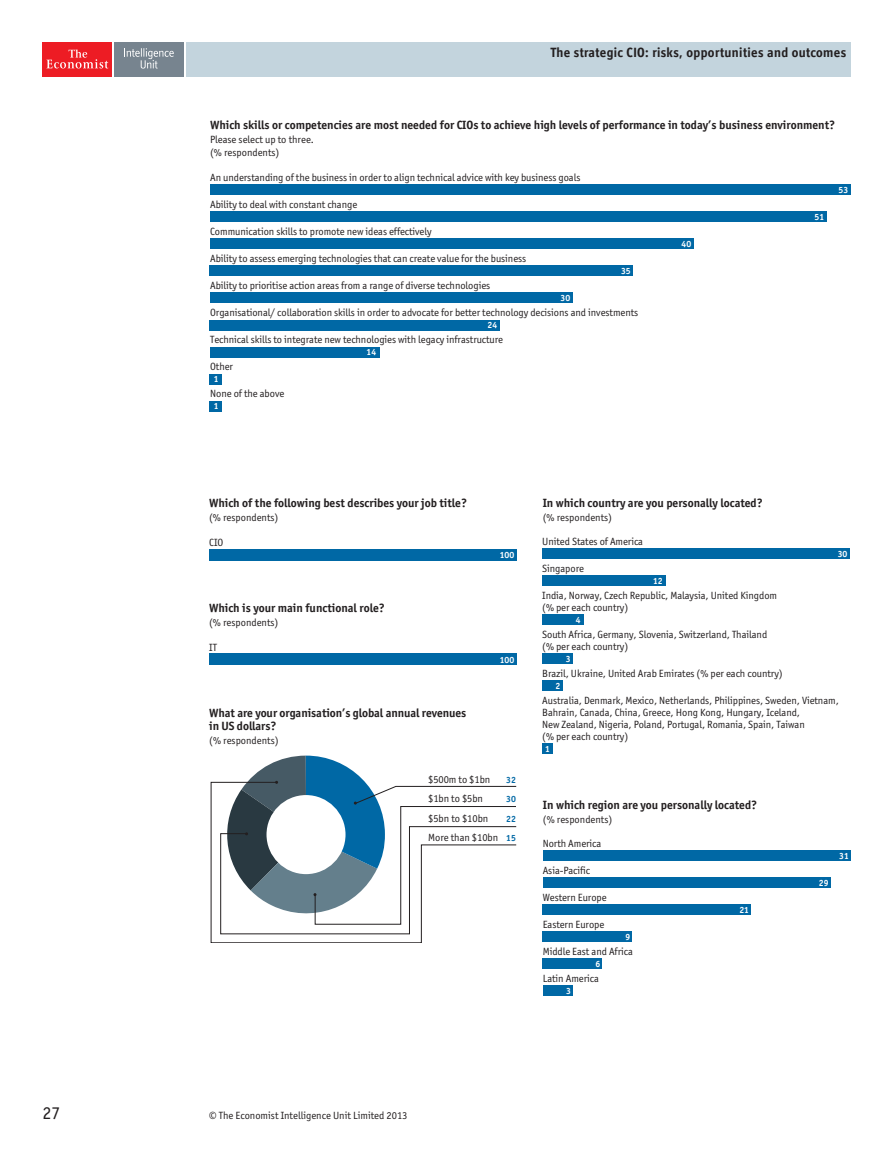
<style>
.page{position:relative;width:893px;height:1149px;background:#fff}
.page>*{position:absolute;margin:0;border:0;box-sizing:border-box;transform-origin:0 0}
.t1{font:18px "Officina San ITC";color:#231f20}
.t2{font:700 13.5px "Officina Display";letter-spacing:.03em;color:#231f20}
.t3{font:700 12px/13.5px "Officina San ITC";color:#231f20}
.t4{font:10.5px/12px "Officina San ITC";letter-spacing:-.005em;color:#231f20}
.t5{font:700 9px "Officina San ITC";color:#fff}
.t6{font:700 9px/19.5px "Officina San ITC";letter-spacing:-.005em;color:#0068a5;text-align:justify}
</style>
<div class="page">
<div style="left:43px;top:43px;width:69px;height:34px;background:#ed1c24"></div>
<svg style="left:46px;top:49px;width:62px;height:19px"></svg>
<div style="left:114px;top:43px;width:70px;height:34px;background:#77848f"></div>
<svg style="left:124px;top:48px;width:50px;height:21px"></svg>
<div style="left:186px;top:43px;width:664px;height:34px;background:#c3d4dd"></div>
<div style="left:210px;top:184px;width:641px;height:11px;background:#0068a5"></div>
<div style="left:210px;top:211px;width:617px;height:11px;background:#0068a5"></div>
<div style="left:210px;top:238px;width:484px;height:11px;background:#0068a5"></div>
<div style="left:210px;top:265px;width:423px;height:11px;background:#0068a5"></div>
<div style="left:210px;top:292px;width:363px;height:11px;background:#0068a5"></div>
<div style="left:210px;top:319px;width:290px;height:11px;background:#0068a5"></div>
<div style="left:210px;top:346px;width:169px;height:11px;background:#0068a5"></div>
<div style="left:210px;top:373px;width:12px;height:11px;background:#0068a5"></div>
<div style="left:210px;top:400px;width:12px;height:11px;background:#0068a5"></div>
<div style="left:209px;top:548px;width:308px;height:12px;background:#0068a5"></div>
<div style="left:209px;top:653px;width:308px;height:12px;background:#0068a5"></div>
<svg style="left:248px;top:755px;width:116px;height:26px"></svg>
<svg style="left:211px;top:781px;width:305px;height:161px"></svg>
<div style="left:542px;top:547px;width:308px;height:11px;background:#0068a5"></div>
<div style="left:542px;top:575px;width:123px;height:10px;background:#0068a5"></div>
<div style="left:542px;top:614px;width:41px;height:11px;background:#0068a5"></div>
<div style="left:542px;top:653px;width:31px;height:10px;background:#0068a5"></div>
<div style="left:542px;top:680px;width:21px;height:10px;background:#0068a5"></div>
<div style="left:542px;top:743px;width:10px;height:11px;background:#0068a5"></div>
<div style="left:543px;top:849px;width:307px;height:11px;background:#0068a5"></div>
<div style="left:543px;top:876px;width:287px;height:11px;background:#0068a5"></div>
<div style="left:543px;top:903px;width:208px;height:11px;background:#0068a5"></div>
<div style="left:543px;top:930px;width:89px;height:11px;background:#0068a5"></div>
<div style="left:543px;top:957px;width:59px;height:11px;background:#0068a5"></div>
<div style="left:543px;top:985px;width:29px;height:10px;background:#0068a5"></div>
<p class="t2" style="left:550px;top:46px;width:297px">The strategic CIO: risks, opportunities and outcomes</p>
<p class="t3" style="left:210px;top:119px;width:627px">Which skills or competencies are most needed for CIOs to achieve high levels of performance in today’s business environment?</p>
<p class="t4" style="left:210px;top:133px;width:105px;line-height:13.5px">Please select up to three. (% respondents)</p>
<p class="t4" style="left:210px;top:171px;width:372px">An understanding of the business in order to align technical advice with key business goals</p>
<p class="t4" style="left:210px;top:198px;width:149px">Ability to deal with constant change</p>
<p class="t4" style="left:210px;top:225px;width:223px">Communication skills to promote new ideas effectively</p>
<p class="t4" style="left:210px;top:252px;width:318px">Ability to assess emerging technologies that can create value for the business</p>
<p class="t4" style="left:210px;top:279px;width:282px">Ability to prioritise action areas from a range of diverse technologies</p>
<p class="t4" style="left:210px;top:306px;width:430px">Organisational/ collaboration skills in order to advocate for better technology decisions and investments</p>
<p class="t4" style="left:210px;top:333px;width:294px">Technical skills to integrate new technologies with legacy infrastructure</p>
<p class="t4" style="left:210px;top:360px;width:24px">Other</p>
<p class="t4" style="left:210px;top:387px;width:76px">None of the above</p>
<p class="t5" style="left:621px;top:266px;width:11px">35</p>
<p class="t5" style="left:561px;top:293px;width:11px">30</p>
<p class="t5" style="left:488px;top:320px;width:11px">24</p>
<p class="t5" style="left:367px;top:347px;width:11px">14</p>
<p class="t5" style="left:214px;top:374px;width:6px">1</p>
<p class="t5" style="left:214px;top:401px;width:6px">1</p>
<p class="t5" style="left:682px;top:239px;width:11px">40</p>
<p class="t3" style="left:209px;top:497px;width:259px">Which of the following best describes your job title?</p>
<p class="t4" style="left:209px;top:511px;width:71px">(% respondents)</p>
<p class="t3" style="left:543px;top:497px;width:222px">In which country are you personally located?</p>
<p class="t4" style="left:543px;top:511px;width:71px">(% respondents)</p>
<p class="t5" style="left:815px;top:212px;width:11px">51</p>
<p class="t5" style="left:839px;top:185px;width:11px">53</p>
<p class="t4" style="left:209px;top:536px;width:16px">CIO</p>
<p class="t3" style="left:209px;top:601px;width:177px">Which is your main functional role?</p>
<p class="t4" style="left:209px;top:616px;width:71px">(% respondents)</p>
<p class="t4" style="left:209px;top:641px;width:9px">IT</p>
<p class="t3" style="left:209px;top:706px;width:259px">What are your organisation’s global annual revenues in US dollars?</p>
<p class="t4" style="left:209px;top:734px;width:71px">(% respondents)</p>
<p class="t5" style="left:500px;top:550px;width:16px">100</p>
<p class="t5" style="left:500px;top:655px;width:16px">100</p>
<p class="t4" style="left:428px;top:769px;width:72px;line-height:19.5px">$500m to $1bn $1bn to $5bn $5bn to $10bn<br>More than $10bn</p>
<p class="t6" style="left:506px;top:770px;width:11px">32<br>30<br>22<br>15</p>
<p class="t4" style="left:542px;top:535px;width:102px">United States of America</p>
<p class="t4" style="left:542px;top:562px;width:43px">Singapore</p>
<p class="t4" style="left:542px;top:589px;width:236px">India, Norway, Czech Republic, Malaysia, United Kingdom (% per each country)</p>
<p class="t4" style="left:542px;top:628px;width:227px">South Africa, Germany, Slovenia, Switzerland, Thailand (% per each country)</p>
<p class="t4" style="left:542px;top:667px;width:242px">Brazil, Ukraine, United Arab Emirates (% per each country)</p>
<p class="t4" style="left:542px;top:694px;width:298px">Australia, Denmark, Mexico, Netherlands, Philippines, Sweden, Vietnam, Bahrain, Canada, China, Greece, Hong Kong, Hungary, Iceland,<br>New Zealand, Nigeria, Poland, Portugal, Romania, Spain, Taiwan<br>(% per each country)</p>
<p class="t5" style="left:838px;top:549px;width:11px">30</p>
<p class="t5" style="left:653px;top:576px;width:11px">12</p>
<p class="t5" style="left:576px;top:615px;width:6px">4</p>
<p class="t5" style="left:566px;top:654px;width:6px">3</p>
<p class="t5" style="left:555px;top:681px;width:6px">2</p>
<p class="t5" style="left:545px;top:744px;width:6px">1</p>
<p class="t3" style="left:543px;top:798px;width:216px">In which region are you personally located?</p>
<p class="t4" style="left:543px;top:813px;width:71px">(% respondents)</p>
<p class="t4" style="left:543px;top:837px;width:60px">North America</p>
<p class="t4" style="left:543px;top:864px;width:49px">Asia-Pacific</p>
<p class="t4" style="left:543px;top:891px;width:65px">Western Europe</p>
<p class="t4" style="left:543px;top:918px;width:63px">Eastern Europe</p>
<p class="t4" style="left:543px;top:945px;width:92px">Middle East and Africa</p>
<p class="t4" style="left:543px;top:972px;width:58px">Latin America</p>
<p class="t5" style="left:625px;top:931px;width:6px">9</p>
<p class="t5" style="left:595px;top:958px;width:6px">6</p>
<p class="t5" style="left:566px;top:985px;width:6px">3</p>
<p class="t5" style="left:739px;top:904px;width:11px">21</p>
<p class="t5" style="left:819px;top:877px;width:11px">29</p>
<p class="t5" style="left:839px;top:850px;width:11px">31</p>
<h1 class="t1" style="left:43px;top:1103px;width:19px">27</h1>
<p class="t4" style="left:209px;top:1109px;width:200px">© The Economist Intelligence Unit Limited 2013</p>
</div>
